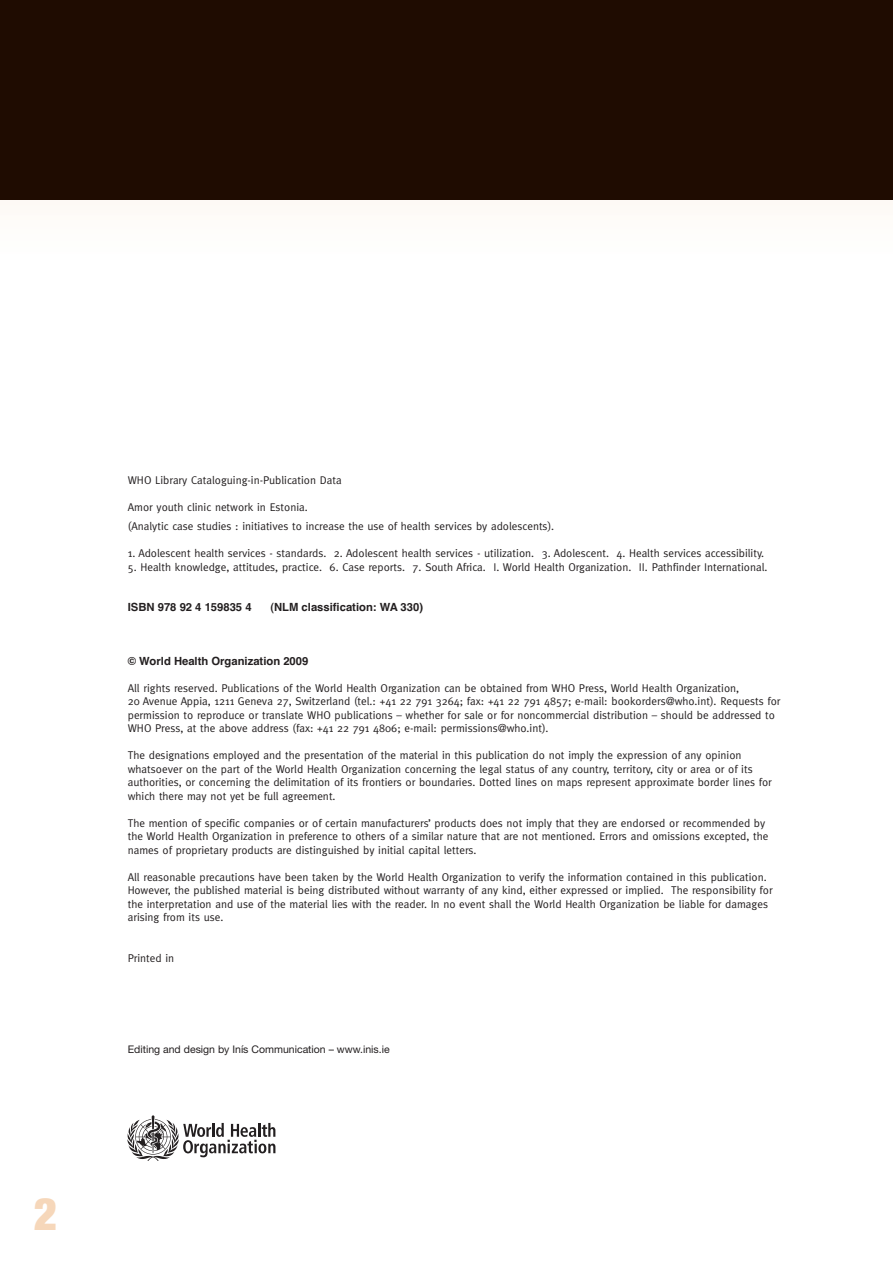
<style>
.page{position:relative;width:893px;height:1263px;background:#fff}
.page>*{position:absolute;margin:0;border:0;box-sizing:border-box;transform-origin:0 0}
.t1{font:900 condensed 45px "Helvetica Neue";color:#f6d7ba}
.t2{font:11.25px/13.5px "Meta";color:#231f20}
.t3{font:700 11.25px "Helvetica";color:#231f20}
.t4{font:10.5px "Helvetica Neue";color:#231f20}
</style>
<div class="page">
<div style="left:0;top:0;width:893px;height:254px;background:#fefcf9"></div>
<div style="left:0;top:0;width:893px;height:199px;background:#1f0c01"></div>
<svg style="left:127px;top:1115px;width:148px;height:46px"></svg>
<p class="t1" style="left:34px;top:1186px;width:25px">2</p>
<p class="t2" style="left:128px;top:473px;width:215px">WHO Library Cataloguing-in-Publication Data</p>
<p class="t2" style="left:128px;top:497px;width:428px;line-height:19.5px">Amor youth clinic network in Estonia.<br>(Analytic case studies : initiatives to increase the use of health services by adolescents).</p>
<p class="t2" style="left:128px;top:547px;width:638px">1. Adolescent health services - standards. 2. Adolescent health services - utilization. 3. Adolescent. 4. Health services accessibility.</p>
<p class="t2" style="left:128px;top:560px;width:641px">5. Health knowledge, attitudes, practice. 6. Case reports. 7. South Africa. I. World Health Organization. II. Pathfinder International.</p>
<p class="t3" style="left:128px;top:600px;width:125px">ISBN 978 92 4 159835 4</p>
<p class="t3" style="left:270px;top:600px;width:154px">(NLM classification: WA 330)</p>
<p class="t3" style="left:128px;top:654px;width:182px">© World Health Organization 2009</p>
<p class="t2" style="left:128px;top:681px;width:654px">All rights reserved. Publications of the World Health Organization can be obtained from WHO Press, World Health Organization,<br>20 Avenue Appia, 1211 Geneva 27, Switzerland (tel.: +41 22 791 3264; fax: +41 22 791 4857; e-mail: bookorders@who.int). Requests for permission to reproduce or translate WHO publications – whether for sale or for noncommercial distribution – should be addressed to WHO Press, at the above address (fax: +41 22 791 4806; e-mail: permissions@who.int).</p>
<p class="t2" style="left:128px;top:749px;width:645px">The designations employed and the presentation of the material in this publication do not imply the expression of any opinion whatsoever on the part of the World Health Organization concerning the legal status of any country, territory, city or area or of its authorities, or concerning the delimitation of its frontiers or boundaries. Dotted lines on maps represent approximate border lines for which there may not yet be full agreement.</p>
<p class="t2" style="left:128px;top:816px;width:642px">The mention of specific companies or of certain manufacturers’ products does not imply that they are endorsed or recommended by the World Health Organization in preference to others of a similar nature that are not mentioned. Errors and omissions excepted, the names of proprietary products are distinguished by initial capital letters.</p>
<p class="t2" style="left:128px;top:870px;width:646px">All reasonable precautions have been taken by the World Health Organization to verify the information contained in this publication.<br>However, the published material is being distributed without warranty of any kind, either expressed or implied. The responsibility for the interpretation and use of the material lies with the reader. In no event shall the World Health Organization be liable for damages arising from its use.</p>
<p class="t2" style="left:128px;top:951px;width:48px">Printed in</p>
<p class="t4" style="left:128px;top:1043px;width:263px">Editing and design by Inís Communication – www.inis.ie</p>
</div>
